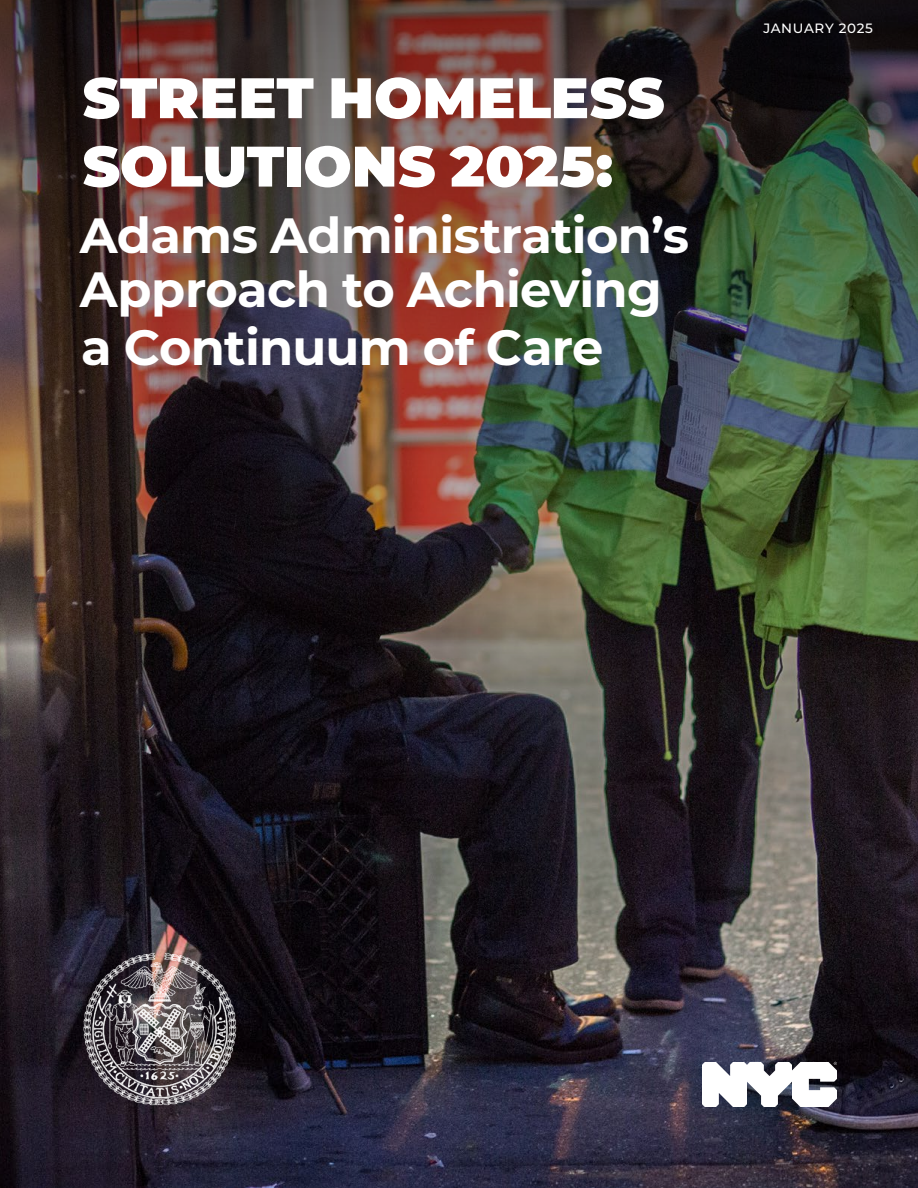
<style>
.page{position:relative;width:918px;height:1188px;background:#fff}
.page>*{position:absolute;margin:0;border:0;box-sizing:border-box;transform-origin:0 0}
._02_Heading1{font:900 57px/68.4px "Montserrat";color:#fff}
._02_Heading1-2{font:700 49.5px/54px "Montserrat";letter-spacing:-.015em;color:#fff}
.t1{font:500 13.5px "Montserrat";letter-spacing:.045em;color:#fff}
</style>
<div class="page">
<img style="left:0;top:0;width:918px;height:1188px">
<img style="left:81px;top:950px;width:158px;height:158px">
<p class="_02_Heading1" style="left:83px;top:60px;width:583px">STREET HOMELESS<br>SOLUTIONS 2025:</p>
<p class="_02_Heading1-2" style="left:80px;top:206px;width:611px">Adams Administration’s<br>Approach to Achieving</p>
<p class="_02_Heading1-2" style="left:81px;top:318px;width:524px">a Continuum of Care</p>
<p class="t1" style="left:763px;top:19px;width:111px">JANUARY 2025</p>
</div>
